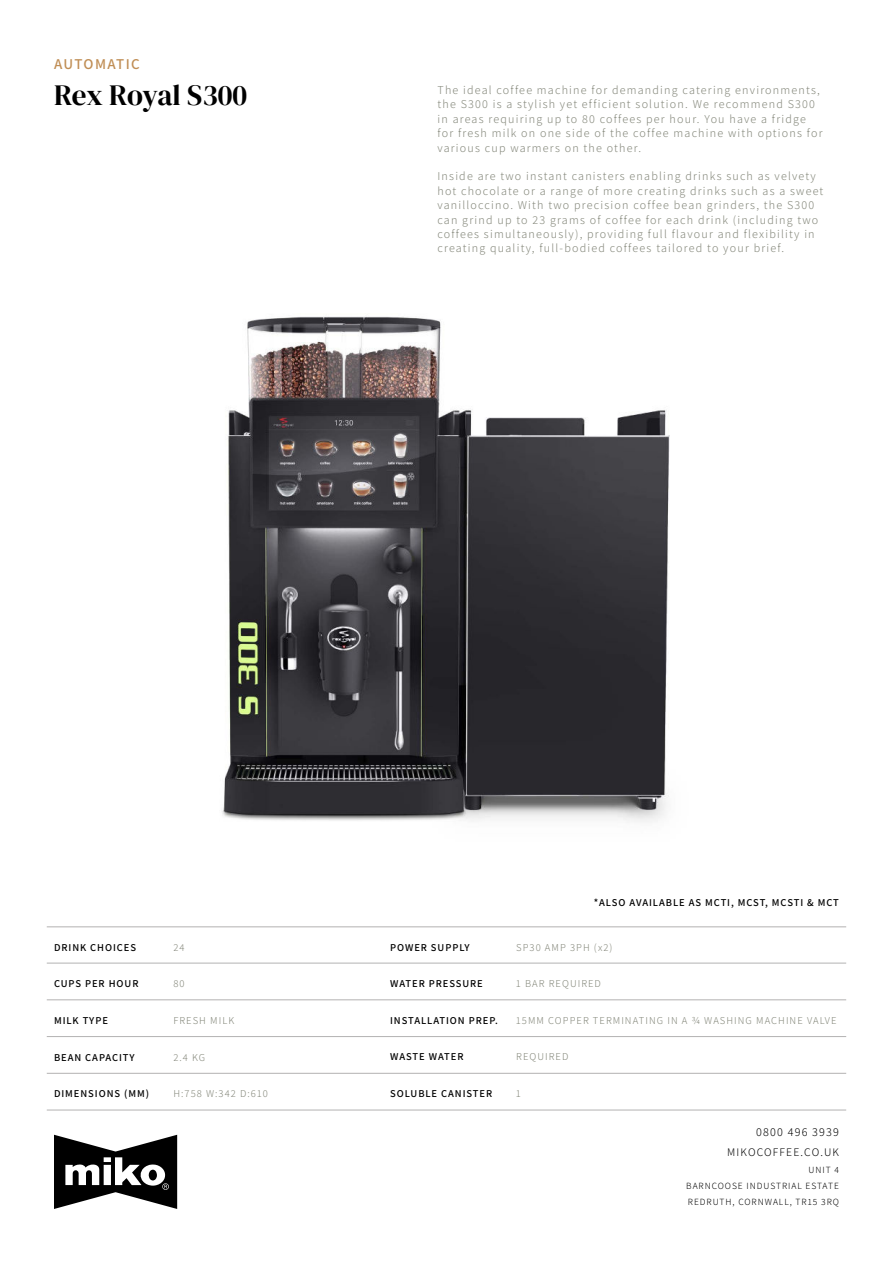
<style>
.page{position:relative;width:893px;height:1263px;background:#fff}
.page>*{position:absolute;margin:0;border:0;box-sizing:border-box;transform-origin:0 0}
.t1{font:29.1px "DM Serif Display";letter-spacing:-.005em;color:#000}
.t2{font:600 15px "Assistant";letter-spacing:.09em;color:#c08e55}
.t3{font:300 12px/14.4px "Assistant";letter-spacing:.1em;color:#838679}
.t4{font:300 12px "Assistant";letter-spacing:.1em;color:#000101}
.t5{font:300 11.55px "Assistant";letter-spacing:.1em;color:#000101}
.t6{font:600 10.5px "Assistant";letter-spacing:.09em;color:#000101}
.t7{font:300 10.5px "Assistant";letter-spacing:.1em;color:#838679}
.t8{font:300 9.45px/15.8px "Assistant";letter-spacing:.1em;color:#000101;text-align:justify}
</style>
<div class="page">
<svg style="left:54px;top:1135px;width:123px;height:74px"></svg>
<img style="left:222px;top:316px;width:448px;height:506px">
<hr style="left:47px;top:926px;width:799px;height:1px;background:#b3b2b2">
<hr style="left:47px;top:963px;width:799px;height:1px;background:#b3b2b2">
<hr style="left:47px;top:999px;width:799px;height:1px;background:#b3b2b2">
<hr style="left:47px;top:1036px;width:799px;height:1px;background:#b3b2b2">
<hr style="left:47px;top:1073px;width:799px;height:1px;background:#b3b2b2">
<hr style="left:47px;top:1110px;width:799px;height:1px;background:#b3b2b2">
<p class="t2" style="left:54px;top:58px;width:87px">AUTOMATIC</p>
<h1 class="t1" style="left:54px;top:84px;width:195px">Rex Royal S300</h1>
<p class="t3" style="left:437px;top:84px;width:387px">The ideal coffee machine for demanding catering environments, the S300 is a stylish yet efficient solution. We recommend S300 in areas requiring up to 80 coffees per hour. You have a fridge for fresh milk on one side of the coffee machine with options for various cup warmers on the other.</p>
<p class="t3" style="left:437px;top:170px;width:387px">Inside are two instant canisters enabling drinks such as velvety hot chocolate or a range of more creating drinks such as a sweet vanilloccino. With two precision coffee bean grinders, the S300 can grind up to 23 grams of coffee for each drink (including two coffees simultaneously), providing full flavour and flexibility in creating quality, full-bodied coffees tailored to your brief.</p>
<p class="t6" style="left:594px;top:898px;width:247px">*ALSO AVAILABLE AS MCTI, MCST, MCSTI &amp; MCT</p>
<p class="t7" style="left:173px;top:943px;width:13px">24</p>
<p class="t7" style="left:516px;top:943px;width:98px">SP30 AMP 3PH (x2)</p>
<p class="t7" style="left:173px;top:979px;width:13px">80</p>
<p class="t7" style="left:516px;top:979px;width:86px">1 BAR REQUIRED</p>
<p class="t6" style="left:54px;top:943px;width:84px">DRINK CHOICES</p>
<p class="t6" style="left:390px;top:943px;width:81px">POWER SUPPLY</p>
<p class="t6" style="left:54px;top:979px;width:86px">CUPS PER HOUR</p>
<p class="t6" style="left:390px;top:979px;width:94px">WATER PRESSURE</p>
<p class="t7" style="left:173px;top:1016px;width:62px">FRESH MILK</p>
<p class="t7" style="left:516px;top:1016px;width:322px">15MM COPPER TERMINATING IN A ¾ WASHING MACHINE VALVE</p>
<p class="t6" style="left:54px;top:1016px;width:55px">MILK TYPE</p>
<p class="t6" style="left:390px;top:1016px;width:109px">INSTALLATION PREP.</p>
<p class="t7" style="left:173px;top:1053px;width:33px">2.4 KG</p>
<p class="t7" style="left:516px;top:1053px;width:54px">REQUIRED</p>
<p class="t7" style="left:173px;top:1090px;width:96px">H:758 W:342 D:610</p>
<p class="t7" style="left:516px;top:1090px;width:6px">1</p>
<p class="t6" style="left:54px;top:1053px;width:82px">BEAN CAPACITY</p>
<p class="t6" style="left:390px;top:1053px;width:75px">WASTE WATER</p>
<p class="t6" style="left:54px;top:1090px;width:97px">DIMENSIONS (MM)</p>
<p class="t6" style="left:390px;top:1090px;width:104px">SOLUBLE CANISTER</p>
<p class="t4" style="left:756px;top:1127px;width:84px">0800 496 3939</p>
<p class="t5" style="left:727px;top:1147px;width:113px">MIKOCOFFEE.CO.UK</p>
<p class="t8" style="left:686px;top:1163px;width:154px;text-indent:122px">UNIT 4<br>BARNCOOSE INDUSTRIAL ESTATE REDRUTH, CORNWALL, TR15 3RQ</p>
</div>
